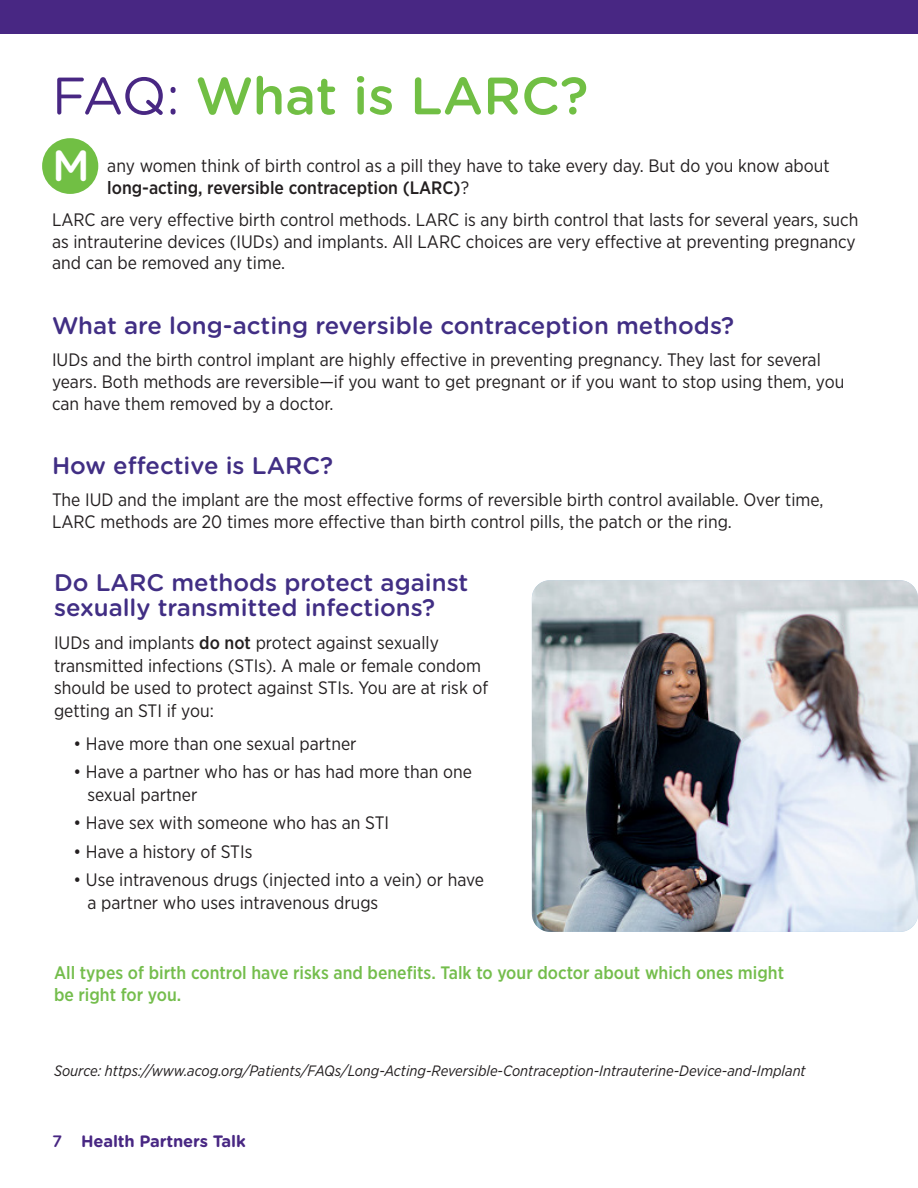
<style>
.page{position:relative;width:918px;height:1188px;background:#fff}
.page>*{position:absolute;margin:0;border:0;box-sizing:border-box;transform-origin:0 0}
.t1{font:500 52.5px "Gotham Rounded";color:#71bf44}
.t2{font:500 43.65px "Gotham Rounded";color:#fff}
.body_copy{font:500 24px/25.5px "Gotham Rounded";color:#412e84}
.body_copy-2{font:18px/21.8px "Gotham Narrow";color:#231f20}
.body_copy-3{font:500 18px/22.5px "Gotham Narrow";color:#74bd4c}
.t3{font:700 16.5px "Gotham Rounded";letter-spacing:-.01em;color:#482783}
.body_copy-4{font:italic 15px "Gotham Narrow";color:#231f20}
.s1{font-weight:400;color:#482783}
.s2{font-weight:500}
</style>
<div class="page">
<div style="left:42px;top:138px;width:56px;height:56px;background:#71bf44;border-radius:50%"></div>
<img style="left:532px;top:580px;width:386px;height:352px">
<div style="left:0;top:0;width:918px;height:33px;background:#482783"></div>
<p class="t1" style="left:52px;top:58px;width:538px"><span class="s1">FAQ:</span> What is LARC?</p>
<p class="t2" style="left:52px;top:134px;width:39px">M</p>
<p class="body_copy-2" style="left:107px;top:154px;width:724px">any women think of birth control as a pill they have to take every day. But do you know about <span class="s2">long-acting, reversible contraception (LARC)</span>?</p>
<p class="body_copy-2" style="left:52px;top:208px;width:808px">LARC are very effective birth control methods. LARC is any birth control that lasts for several years, such as intrauterine devices (IUDs) and implants. All LARC choices are very effective at preventing pregnancy and can be removed any time.</p>
<p class="body_copy" style="left:52px;top:312px;width:684px">What are long-acting reversible contraception methods?</p>
<p class="body_copy-2" style="left:52px;top:349px;width:794px">IUDs and the birth control implant are highly effective in preventing pregnancy. They last for several years. Both methods are reversible—if you want to get pregnant or if you want to stop using them, you can have them removed by a doctor.</p>
<p class="body_copy" style="left:52px;top:452px;width:283px">How effective is LARC?</p>
<p class="body_copy-2" style="left:52px;top:489px;width:773px">The IUD and the implant are the most effective forms of reversible birth control available. Over time,<br>LARC methods are 20 times more effective than birth control pills, the patch or the ring.</p>
<p class="body_copy" style="left:54px;top:569px;width:416px">Do LARC methods protect against sexually transmitted infections?</p>
<p class="body_copy-2" style="left:54px;top:631px;width:436px;line-height:22.5px">IUDs and implants <span class="s2">do not</span> protect against sexually transmitted infections (STIs). A male or female condom should be used to protect against STIs. You are at risk of getting an STI if you:</p>
<p class="body_copy-2" style="left:74px;top:732px;width:285px">• Have more than one sexual partner</p>
<p class="body_copy-2" style="left:87px;top:760px;width:386px;line-height:22.5px;text-indent:-14px">• Have a partner who has or has had more than one sexual partner</p>
<p class="body_copy-2" style="left:73px;top:812px;width:317px">• Have sex with someone who has an STI</p>
<p class="body_copy-2" style="left:73px;top:840px;width:180px">• Have a history of STIs</p>
<p class="body_copy-2" style="left:87px;top:868px;width:398px;line-height:22.5px;text-indent:-14px">• Use intravenous drugs (injected into a vein) or have a partner who uses intravenous drugs</p>
<p class="body_copy-3" style="left:54px;top:961px;width:732px">All types of birth control have risks and benefits. Talk to your doctor about which ones might be right for you.</p>
<p class="body_copy-4" style="left:54px;top:1062px;width:753px">Source: https://www.acog.org/Patients/FAQs/Long-Acting-Reversible-Contraception-Intrauterine-Device-and-Implant</p>
<p class="t3" style="left:52px;top:1129px;width:195px"><span class="s2">7</span> Health Partners Talk</p>
</div>
